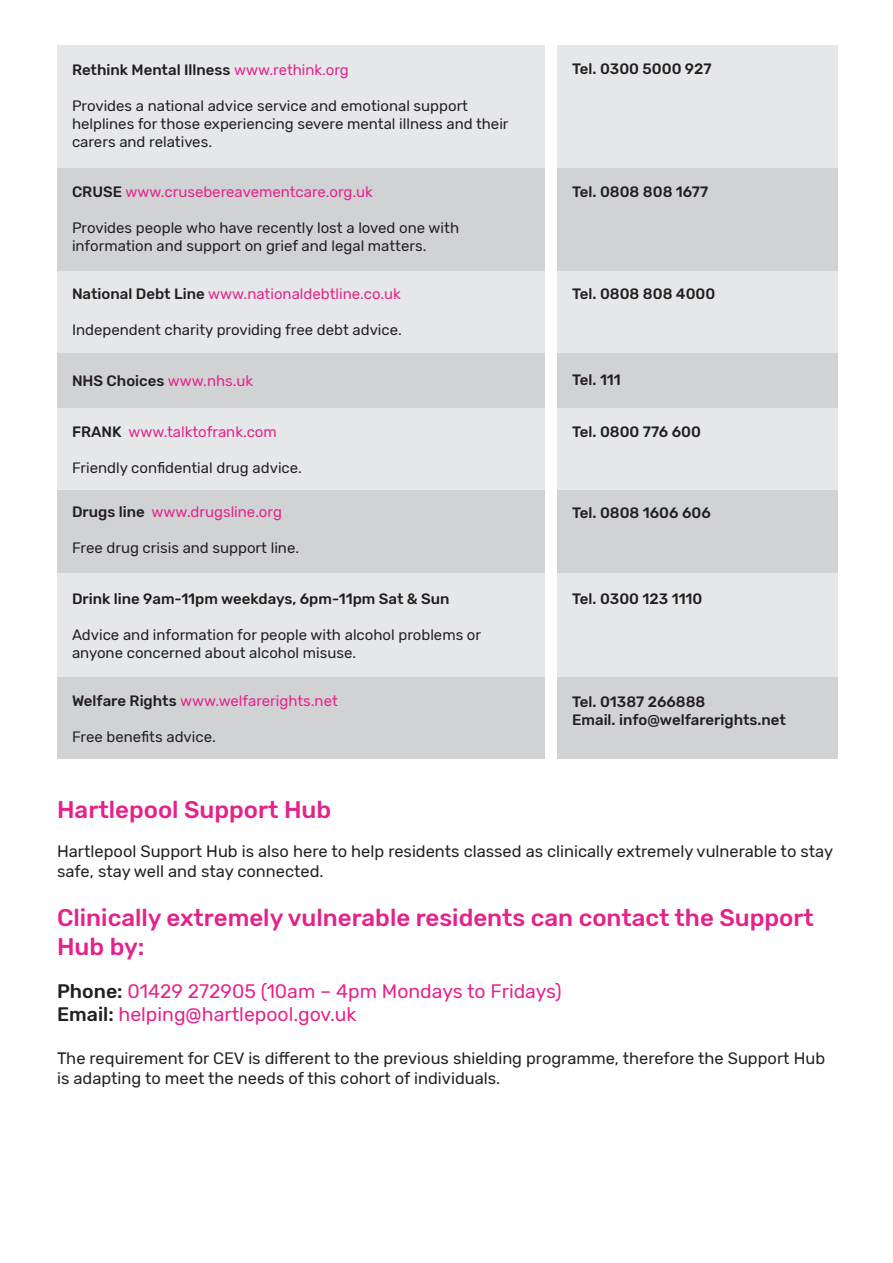
<style>
.page{position:relative;width:893px;height:1263px;background:#fff}
.page>*{position:absolute;margin:0;border:0;box-sizing:border-box;transform-origin:0 0}
.t1{font:500 24px/28.8px "Rubik";color:#e4228b}
.t2{font:19.5px/23.4px "Rubik";color:#e4228b}
.t3{font:16.5px/19.8px "Rubik";color:#231f20}
.t4{font:15px/18px "Rubik";color:#231f20}
.t5{font:500 15px/18px "Rubik";color:#231f20}
.t6{font:15px "Rubik";color:#e4228b}
.s1{font-weight:400;color:#e4228b}
.s2{font-weight:500;color:#231f20}
</style>
<div class="page">
<div style="left:557px;top:45px;width:281px;height:714px;background:#e6e7e9"></div>
<div style="left:57px;top:45px;width:487px;height:714px;background:#e6e7e9"></div>
<div style="left:57px;top:168px;width:487px;height:103px;background:#d1d2d4"></div>
<div style="left:557px;top:168px;width:281px;height:103px;background:#d1d2d4"></div>
<div style="left:57px;top:353px;width:487px;height:55px;background:#d1d2d4"></div>
<div style="left:557px;top:353px;width:281px;height:55px;background:#d1d2d4"></div>
<div style="left:57px;top:491px;width:487px;height:82px;background:#d1d2d4"></div>
<div style="left:557px;top:491px;width:281px;height:82px;background:#d1d2d4"></div>
<div style="left:57px;top:677px;width:487px;height:82px;background:#d1d2d4"></div>
<div style="left:557px;top:677px;width:281px;height:82px;background:#d1d2d4"></div>
<p class="t5" style="left:72px;top:62px;width:278px">Rethink Mental Illness <span class="s1">www.rethink.org</span></p>
<p class="t4" style="left:72px;top:98px;width:438px">Provides a national advice service and emotional support helplines for those experiencing severe mental illness and their carers and relatives.</p>
<p class="t6" style="left:72px;top:183px;width:302px"><span class="s2">CRUSE</span> www.crusebereavementcare.org.uk</p>
<p class="t4" style="left:72px;top:219px;width:389px">Provides people who have recently lost a loved one with information and support on grief and legal matters.</p>
<p class="t6" style="left:72px;top:285px;width:330px"><span class="s2">National Debt Line</span> www.nationaldebtline.co.uk</p>
<p class="t4" style="left:72px;top:321px;width:331px">Independent charity providing free debt advice.</p>
<p class="t5" style="left:72px;top:372px;width:183px">NHS Choices <span class="s1">www.nhs.uk</span></p>
<p class="t6" style="left:72px;top:423px;width:206px"><span class="s2">FRANK</span> www.talktofrank.com</p>
<p class="t4" style="left:72px;top:459px;width:231px">Friendly confidential drug advice.</p>
<p class="t6" style="left:72px;top:504px;width:211px"><span class="s2">Drugs line</span> www.drugsline.org</p>
<p class="t4" style="left:72px;top:539px;width:229px">Free drug crisis and support line.</p>
<p class="t5" style="left:72px;top:590px;width:379px">Drink line 9am-11pm weekdays, 6pm-11pm Sat &amp; Sun</p>
<p class="t4" style="left:72px;top:626px;width:411px">Advice and information for people with alcohol problems or anyone concerned about alcohol misuse.</p>
<p class="t6" style="left:72px;top:692px;width:267px"><span class="s2">Welfare Rights</span> www.welfarerights.net</p>
<p class="t4" style="left:72px;top:728px;width:145px">Free benefits advice.</p>
<p class="t5" style="left:572px;top:60px;width:141px">Tel. 0300 5000 927</p>
<p class="t5" style="left:572px;top:183px;width:137px">Tel. 0808 808 1677</p>
<p class="t5" style="left:572px;top:285px;width:145px">Tel. 0808 808 4000</p>
<p class="t5" style="left:572px;top:371px;width:50px">Tel. 111</p>
<p class="t5" style="left:572px;top:423px;width:130px">Tel. 0800 776 600</p>
<p class="t5" style="left:572px;top:504px;width:140px">Tel. 0808 1606 606</p>
<p class="t5" style="left:572px;top:590px;width:132px">Tel. 0300 123 1110</p>
<p class="t5" style="left:572px;top:693px;width:215px">Tel. 01387 266888<br>Email. info@welfarerights.net</p>
<h1 class="t1" style="left:57px;top:796px;width:276px">Hartlepool Support Hub</h1>
<p class="t3" style="left:57px;top:842px;width:778px">Hartlepool Support Hub is also here to help residents classed as clinically extremely vulnerable to stay safe, stay well and stay connected.</p>
<h1 class="t1" style="left:57px;top:904px;width:758px">Clinically extremely vulnerable residents can contact the Support<br>Hub by:</h1>
<h2 class="t2" style="left:57px;top:980px;width:506px"><span class="s2">Phone:</span> 01429 272905 (10am – 4pm Mondays to Fridays)<br><span class="s2">Email:</span> helping@hartlepool.gov.uk</h2>
<p class="t3" style="left:57px;top:1049px;width:769px">The requirement for CEV is different to the previous shielding programme, therefore the Support Hub is adapting to meet the needs of this cohort of individuals.</p>
</div>
